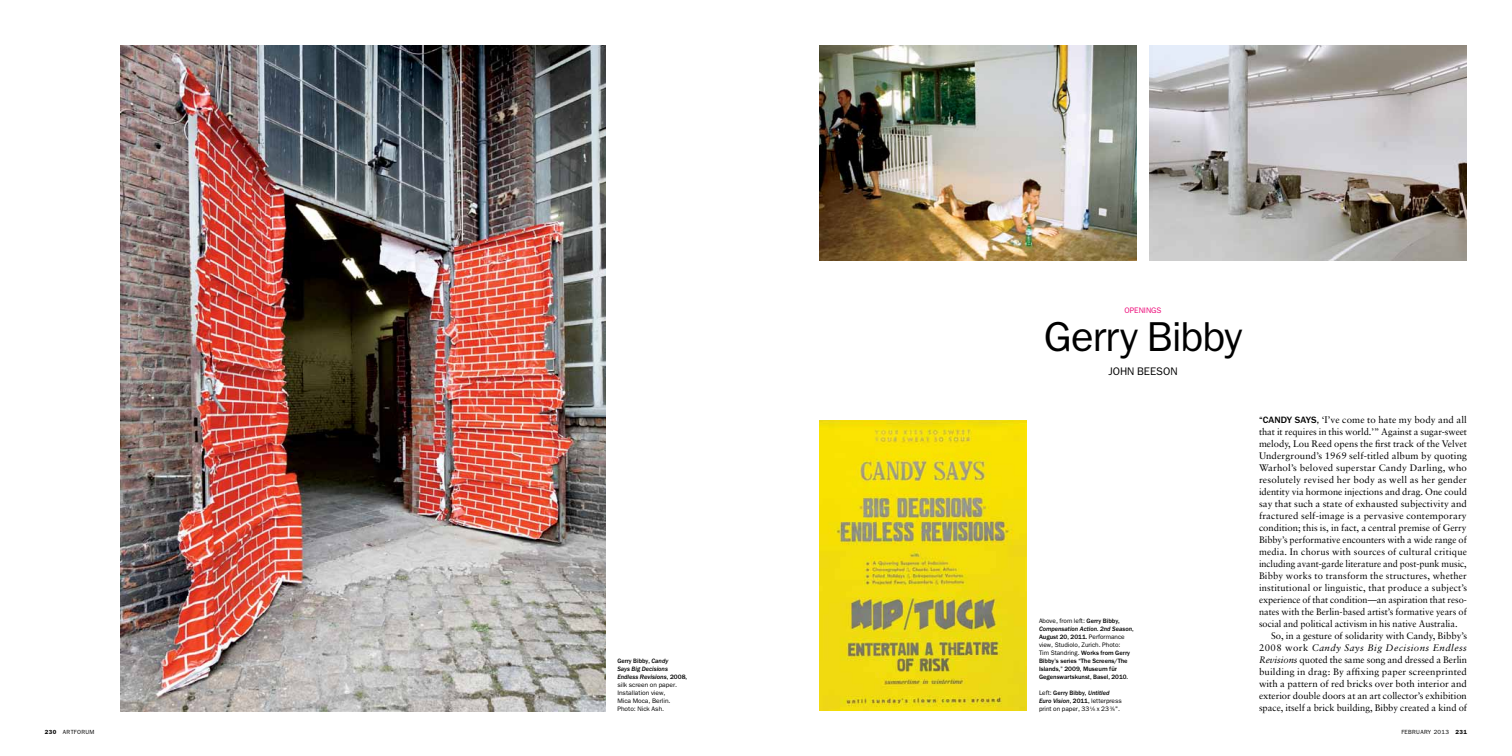
<style>
.page{position:relative;width:1512px;height:756px;background:#fff}
.page>*{position:absolute;margin:0;border:0;box-sizing:border-box;transform-origin:0 0}
.t1{font:42px "Franklin Gothic";color:#000}
.t2{font:11px "Franklin Gothic";color:#000}
.t3{font:9.5px/12px "Sabon";color:#000;text-align:justify}
.t4{font:8px "Franklin Gothic";color:#ed0677}
.t5{font:500 6.5px/8px "Franklin Gothic";color:#000}
.t6{font:6.5px/8px "Franklin Gothic";color:#000}
.t7{font:6px "Franklin Gothic";letter-spacing:.05em;color:#000}
.s1{font-weight:500}
.s2{font-weight:500;font-style:italic}
.s3{font-weight:400}
.s4{font-style:italic}
.s5{font-size:3.6px}
.s6{font-family:"Franklin Gothic";font-weight:500}
.s7{font-weight:600}
</style>
<div class="page">
<img style="left:120px;top:45px;width:485px;height:666px">
<img style="left:819px;top:45px;width:318px;height:215px">
<img style="left:819px;top:420px;width:208px;height:291px">
<img style="left:1149px;top:45px;width:318px;height:215px">
<p class="t6" style="left:617px;top:657px;width:71px"><span class="s1">Gerry Bibby,</span> <span class="s2">Candy<br>Says Big Decisions<br>Endless Revisions</span><span class="s1">, 2008, </span>silk screen on paper.<br>Installation view,<br>Mica Moca, Berlin.<br>Photo: Nick Ash.</p>
<p class="t4" style="left:1124px;top:306px;width:39px">Openings</p>
<h1 class="t1" style="left:1044px;top:313px;width:200px">Gerry Bibby</h1>
<p class="t2" style="left:1108px;top:365px;width:63px">John beeson</p>
<p class="t5" style="left:1039px;top:617px;width:96px"><span class="s3">Above, from left:</span> Gerry Bibby,<br><span class="s4">Compensation Action. 2nd Season</span>,<br>August 20, 2011. <span class="s3">Performance view, Studiolo, Zurich. Photo:<br>Tim Standring.</span> Works from Gerry<br>Bibby’s series “The Screens/The<br>Islands,” 2009, Museum für<br>Gegenswartskunst, Basel, 2010.</p>
<p class="t6" style="left:1039px;top:689px;width:84px">Left: <span class="s1">Gerry Bibby,</span> <span class="s2">Untitled<br>Euro Vision</span><span class="s1">, 2011,</span> letterpress print on paper, 33 <sup>1</sup>⁄<span class="s5">8</span> x 23 <sup>3</sup>⁄<span class="s5">8</span>".</p>
<p class="t3" style="left:1259px;top:414px;width:210px"><span class="s6">“Candy says,</span> ‘I’ve come to hate my body and all that it requires in this world.’” Against a sugar-sweet melody, Lou Reed opens the first track of the Velvet Underground’s 1969 self-titled album by quoting Warhol’s beloved superstar Candy Darling, who resolutely revised her body as well as her gender identity via hormone injections and drag. One could say that such a state of exhausted subjectivity and fractured self-image is a pervasive contemporary condition; this is, in fact, a central premise of Gerry Bibby’s performative encounters with a wide range of media. In chorus with sources of cultural critique including avant-garde literature and post-punk music, Bibby works to transform the structures, whether institutional or linguistic, that produce a subject’s experience of that condition—an aspiration that reso&shy;nates with the Berlin-based artist’s formative years of social and political activism in his native Australia.</p>
<p class="t3" style="left:1259px;top:630px;width:210px;text-indent:12px">So, in a gesture of solidarity with Candy, Bibby’s 2008 work <span class="s4">Candy Says Big Decisions Endless Revisions</span> quoted the same song and dressed a Berlin building in drag: By affixing paper screenprinted with a pattern of red bricks over both interior and exterior double doors at an art collector’s exhibition space, itself a brick building, Bibby created a kind of</p>
<p class="t7" style="left:45px;top:728px;width:51px"><span class="s7">230</span> ARTFORU M</p>
<p class="t7" style="left:1401px;top:728px;width:67px">February 2013 <span class="s7">231</span></p>
</div>
